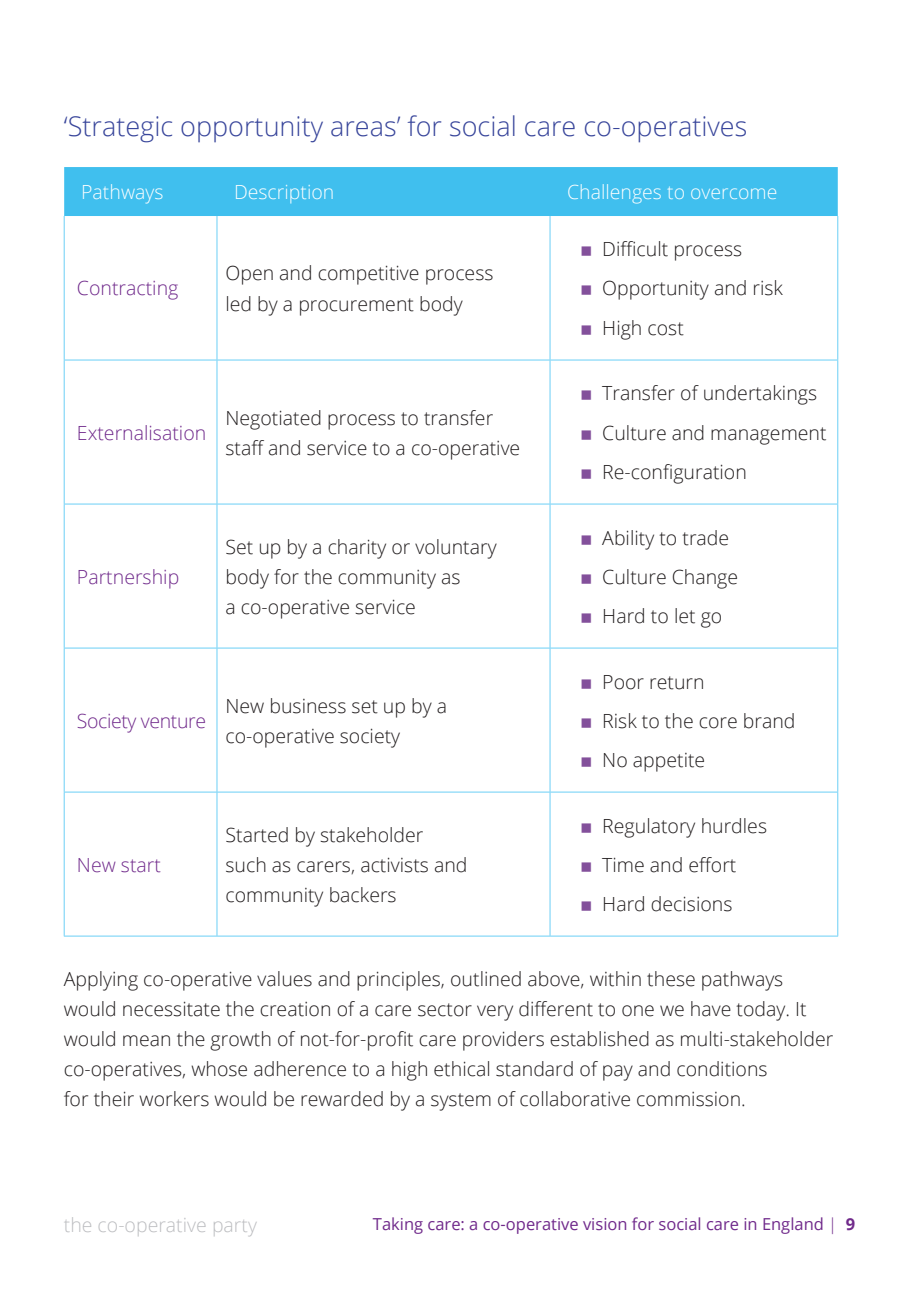
<style>
.page{position:relative;width:919px;height:1289px;background:#fff}
.page>*{position:absolute;margin:0;border:0;box-sizing:border-box;transform-origin:0 0}
.t1{font:300 27px "Open Sans";color:#39469b}
.t2{font:300 19.5px/30px "Open Sans";color:#231f20}
.t3{font:300 19.5px "Open Sans";color:#702a8b}
.Header_cell{font:300 19.5px "Open Sans";color:#fff}
.t4{font:300 19.5px "Open Sans";color:#bcbdc0}
.t5{font:300 19.5px "Open Sans";letter-spacing:-.02em;color:#702a8b}
.t6{font:16.5px "Open Sans";color:#702a8b}
.s1{font-weight:300}
.s2{font-weight:700}
</style>
<div class="page">
<div style="left:64px;top:167px;width:773px;height:49px;background:#40bfee"></div>
<hr style="left:216px;top:216px;width:1px;height:143px;background:#6bcff6">
<hr style="left:549px;top:216px;width:1px;height:143px;background:#6bcff6">
<hr style="left:64px;top:359px;width:153px;height:1px;background:#6bcff6">
<hr style="left:217px;top:359px;width:333px;height:1px;background:#6bcff6">
<hr style="left:216px;top:360px;width:1px;height:143px;background:#6bcff6">
<hr style="left:550px;top:359px;width:288px;height:1px;background:#6bcff6">
<hr style="left:549px;top:360px;width:1px;height:143px;background:#6bcff6">
<hr style="left:64px;top:503px;width:153px;height:1px;background:#6bcff6">
<hr style="left:217px;top:503px;width:333px;height:1px;background:#6bcff6">
<hr style="left:216px;top:504px;width:1px;height:143px;background:#6bcff6">
<hr style="left:550px;top:503px;width:288px;height:1px;background:#6bcff6">
<hr style="left:549px;top:504px;width:1px;height:143px;background:#6bcff6">
<hr style="left:64px;top:647px;width:153px;height:1px;background:#6bcff6">
<hr style="left:217px;top:647px;width:333px;height:1px;background:#6bcff6">
<hr style="left:216px;top:648px;width:1px;height:143px;background:#6bcff6">
<hr style="left:550px;top:647px;width:288px;height:1px;background:#6bcff6">
<hr style="left:549px;top:648px;width:1px;height:143px;background:#6bcff6">
<hr style="left:64px;top:791px;width:153px;height:1px;background:#6bcff6">
<hr style="left:217px;top:791px;width:333px;height:1px;background:#6bcff6">
<hr style="left:216px;top:792px;width:1px;height:143px;background:#6bcff6">
<hr style="left:550px;top:791px;width:288px;height:1px;background:#6bcff6">
<hr style="left:549px;top:792px;width:1px;height:143px;background:#6bcff6">
<hr style="left:64px;top:216px;width:1px;height:143px;background:#6bcff6">
<hr style="left:837px;top:216px;width:1px;height:143px;background:#6bcff6">
<hr style="left:64px;top:360px;width:1px;height:143px;background:#6bcff6">
<hr style="left:837px;top:360px;width:1px;height:143px;background:#6bcff6">
<hr style="left:64px;top:504px;width:1px;height:143px;background:#6bcff6">
<hr style="left:837px;top:504px;width:1px;height:143px;background:#6bcff6">
<hr style="left:64px;top:648px;width:1px;height:143px;background:#6bcff6">
<hr style="left:837px;top:648px;width:1px;height:143px;background:#6bcff6">
<hr style="left:64px;top:792px;width:1px;height:143px;background:#6bcff6">
<hr style="left:837px;top:792px;width:1px;height:143px;background:#6bcff6">
<hr style="left:64px;top:935px;width:153px;height:1px;background:#6bcff6">
<hr style="left:217px;top:935px;width:333px;height:1px;background:#6bcff6">
<hr style="left:550px;top:935px;width:288px;height:1px;background:#6bcff6">
<h2 class="t1" style="left:64px;top:107px;width:685px">‘Strategic opportunity areas’ for social care co-operatives</h2>
<p class="Header_cell" style="left:81px;top:178px;width:84px">Pathways</p>
<p class="Header_cell" style="left:234px;top:178px;width:102px">Description</p>
<p class="Header_cell" style="left:567px;top:178px;width:212px">Challenges to overcome</p>
<p class="t3" style="left:77px;top:275px;width:103px">Contracting</p>
<p class="t3" style="left:77px;top:419px;width:131px">Externalisation</p>
<p class="t3" style="left:77px;top:563px;width:104px">Partnership</p>
<p class="t5" style="left:77px;top:707px;width:131px">Society venture</p>
<p class="t3" style="left:77px;top:851px;width:86px">New start</p>
<p class="t2" style="left:225px;top:258px;width:269px">Open and competitive process led by a procurement body</p>
<p class="t2" style="left:225px;top:402px;width:296px">Negotiated process to transfer staff and service to a co-operative</p>
<p class="t2" style="left:602px;top:234px;width:141px">Difficult process</p>
<p class="t2" style="left:602px;top:273px;width:182px">Opportunity and risk</p>
<p class="t2" style="left:602px;top:312px;width:83px">High cost</p>
<p class="t2" style="left:602px;top:378px;width:216px">Transfer of undertakings</p>
<p class="t2" style="left:602px;top:417px;width:226px">Culture and management</p>
<p class="t2" style="left:602px;top:456px;width:146px">Re-configuration</p>
<p class="t2" style="left:225px;top:531px;width:273px">Set up by a charity or voluntary body for the community as<br>a co-operative service</p>
<p class="t2" style="left:602px;top:522px;width:128px">Ability to trade</p>
<p class="t2" style="left:602px;top:561px;width:137px">Culture Change</p>
<p class="t2" style="left:602px;top:600px;width:121px">Hard to let go</p>
<p class="t2" style="left:225px;top:690px;width:223px">New business set up by a co-operative society</p>
<p class="t2" style="left:602px;top:666px;width:104px">Poor return</p>
<p class="t2" style="left:602px;top:705px;width:195px">Risk to the core brand</p>
<p class="t2" style="left:602px;top:744px;width:104px">No appetite</p>
<p class="t2" style="left:225px;top:819px;width:243px">Started by stakeholder such as carers, activists and community backers</p>
<p class="t2" style="left:602px;top:810px;width:166px">Regulatory hurdles</p>
<p class="t2" style="left:602px;top:849px;width:136px">Time and effort</p>
<p class="t2" style="left:602px;top:888px;width:132px">Hard decisions</p>
<p class="t2" style="left:64px;top:963px;width:771px">Applying co-operative values and principles, outlined above, within these pathways would necessitate the creation of a care sector very different to one we have today. It would mean the growth of not-for-profit care providers established as multi-stakeholder co-operatives, whose adherence to a high ethical standard of pay and conditions<br>for their workers would be rewarded by a system of collaborative commission.</p>
<p class="t4" style="left:64px;top:1211px;width:195px">the co-operative party</p>
<p class="t6" style="left:373px;top:1212px;width:483px">Taking care: a co-operative vision for social care in England <span class="s1">|</span> <span class="s2">9</span></p>
</div>
